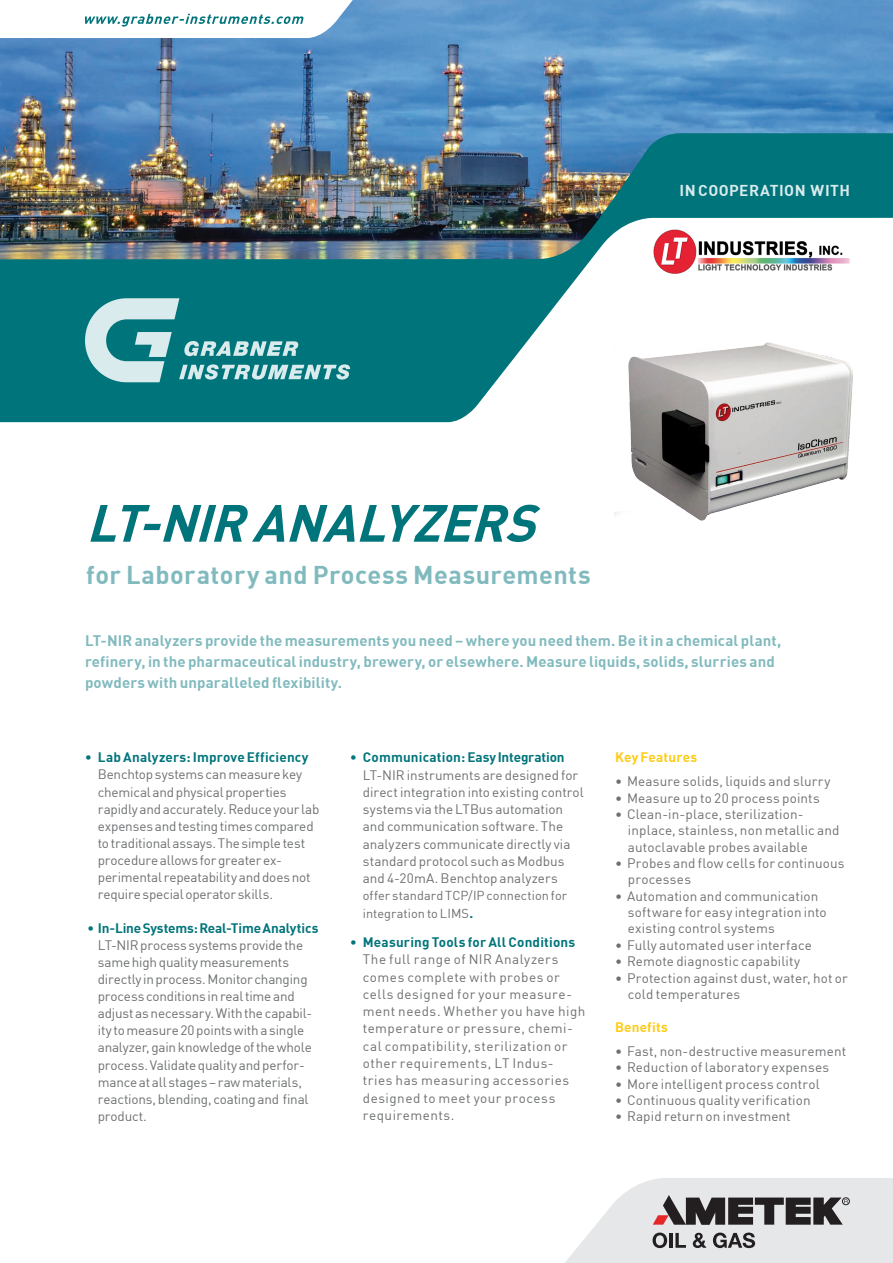
<style>
.page{position:relative;width:893px;height:1263px;background:#fff}
.page>*{position:absolute;margin:0;border:0;box-sizing:border-box;transform-origin:0 0}
.t1{font:italic 700 51.6px "DIN";color:#00747b}
.t2{font:700 25.2px "DIN";letter-spacing:.02em;color:#81babe}
.t3{font:700 15.45px "DIN";letter-spacing:.03em;color:#d9ebec}
.t4{font:700 15px/21px "DIN";letter-spacing:.01em;color:#81babe}
.t5{font:13.5px/17.2px "DIN";letter-spacing:.005em;color:#6d6f71}
.t6{font:13.5px/17.1px "DIN";letter-spacing:-.015em;color:#6d6f71}
.t7{font:13.5px/17.2px "DIN";letter-spacing:.035em;color:#6d6f71}
.t8{font:700 13.5px "DIN";letter-spacing:.01em;color:#00747b}
.t9{font:700 13.5px "DIN";letter-spacing:-.01em;color:#00747b}
.t10{font:700 13.5px "DIN";letter-spacing:.015em;color:#fecb14}
.t11{font:12.75px/17.2px "DIN";color:#6d6f71}
.s1{font-weight:700;font-size:13.5px;color:#00747b}
</style>
<div class="page">
<img style="left:0;top:0;width:893px;height:133px">
<img style="left:0;top:133px;width:893px;height:289px">
<svg style="left:85px;top:298px;width:265px;height:84px;background:#43989e"></svg>
<svg style="left:0;top:0;width:363px;height:38px"></svg>
<svg style="left:565px;top:1178px;width:328px;height:85px;background:#cccbcd"></svg>
<img style="left:650px;top:229px;width:205px;height:46px">
<img style="left:614px;top:321px;width:254px;height:200px">
<p class="t3" style="left:680px;top:180px;width:172px">IN COOPERATION WITH</p>
<h1 class="t1" style="left:86px;top:489px;width:467px">LT-NIR ANALYZERS</h1>
<h2 class="t2" style="left:86px;top:558px;width:506px">for Laboratory and Process Measurements</h2>
<p class="t4" style="left:85px;top:630px;width:698px">LT-NIR analyzers provide the measurements you need – where you need them. Be it in a chemical plant, refinery, in the pharmaceutical industry, brewery, or elsewhere. Measure liquids, solids, slurries and powders with unparalleled flexibility.</p>
<p class="t8" style="left:85px;top:749px;width:225px">• Lab Analyzers: Improve Efficiency</p>
<p class="t6" style="left:98px;top:766px;width:223px">Benchtop systems can measure key chemical and physical properties rapidly and accurately. Reduce your lab expenses and testing times compared to traditional assays. The simple test procedure allows for greater ex&shy;perimental repeatability and does not require special operator skills.</p>
<p class="t9" style="left:87px;top:919px;width:233px">• In-Line Systems: Real-Time Analytics</p>
<p class="t6" style="left:98px;top:936px;width:216px">LT-NIR process systems provide the same high quality measurements directly in process. Monitor changing process conditions in real time and adjust as necessary. With the capabil&shy;ity to measure 20 points with a single analyzer, gain knowledge of the whole process. Validate quality and perfor&shy;mance at all stages – raw materials, reactions, blending, coating and final product.</p>
<p class="t8" style="left:350px;top:749px;width:216px">• Communication: Easy Integration</p>
<p class="t5" style="left:363px;top:766px;width:222px">LT-NIR instruments are designed for direct integration into existing control systems via the LTBus automation and communication software. The analyzers communicate directly via standard protocol such as Modbus and 4-20mA. Benchtop analyzers</p>
<p class="t11" style="left:363px;top:887px;width:206px">offer standard TCP/IP connection for integration to LIMS<span class="s1">.</span></p>
<p class="t8" style="left:350px;top:933px;width:227px">• Measuring Tools for All Conditions</p>
<p class="t7" style="left:363px;top:951px;width:224px">The full range of NIR Analyzers comes complete with probes or cells designed for your measure&shy;ment needs. Whether you have high temperature or pressure, chemi&shy;cal compatibility, sterilization or other requirements, LT Indus&shy;tries has measuring accessories designed to meet your process requirements.</p>
<p class="t10" style="left:615px;top:749px;width:83px">Key Features</p>
<p class="t5" style="left:615px;top:772px;width:217px">• Measure solids, liquids and slurry</p>
<p class="t5" style="left:615px;top:789px;width:206px">• Measure up to 20 process points</p>
<p class="t5" style="left:628px;top:806px;width:213px;line-height:16.4px;text-indent:-13px">• Clean-in-place, sterilization&shy;inplace, stainless, non metallic and autoclavable probes available</p>
<p class="t5" style="left:628px;top:855px;width:218px;line-height:16.4px;text-indent:-13px">• Probes and flow cells for continuous processes</p>
<p class="t5" style="left:628px;top:887px;width:200px;line-height:16.4px;text-indent:-13px">• Automation and communication software for easy integration into existing control systems</p>
<p class="t5" style="left:615px;top:936px;width:198px">• Fully automated user interface</p>
<p class="t5" style="left:615px;top:952px;width:187px">• Remote diagnostic capability</p>
<p class="t5" style="left:628px;top:969px;width:221px;line-height:16.5px;text-indent:-13px">• Protection against dust, water, hot or cold temperatures</p>
<p class="t10" style="left:615px;top:1018px;width:54px">Benefits</p>
<p class="t5" style="left:615px;top:1042px;width:232px">• Fast, non-destructive measurement</p>
<p class="t5" style="left:615px;top:1059px;width:215px">• Reduction of laboratory expenses</p>
<p class="t5" style="left:615px;top:1075px;width:206px">• More intelligent process control</p>
<p class="t5" style="left:615px;top:1091px;width:197px">• Continuous quality verification</p>
<p class="t5" style="left:615px;top:1108px;width:177px">• Rapid return on investment</p>
</div>
